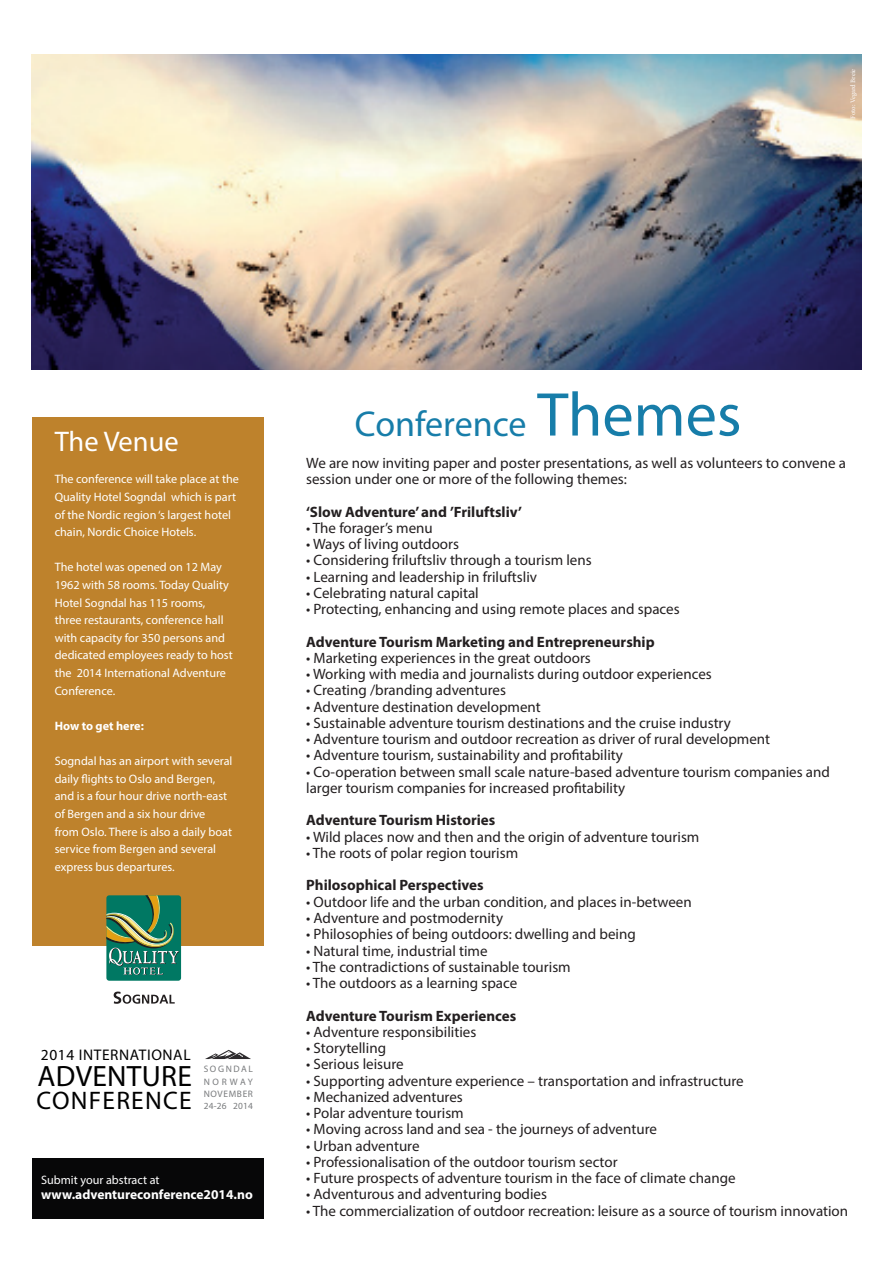
<style>
.page{position:relative;width:893px;height:1263px;background:#fff}
.page>*{position:absolute;margin:0;border:0;box-sizing:border-box;transform-origin:0 0}
.t1{font:36px "Myriad Pro";color:#177da9}
.t2{font:29.4px "Myriad Pro";letter-spacing:.01em;color:#000}
.t3{font:28.5px "Myriad Pro";color:#fff}
.t4{font:25.5px "Myriad Pro";letter-spacing:.05em;color:#000}
.t5{font:15.45px "Myriad Pro";letter-spacing:.04em;color:#000}
.t6{font:15px/16.2px "Myriad Pro";color:#231f20}
.t7{font:700 15px "Myriad Pro";color:#231f20}
.t8{font:700 13.5px "Myriad Pro";color:#fff}
.t9{font:12.15px/17.5px "Myriad Pro";color:#fff}
.t10{font:700 12.15px "Myriad Pro";color:#fff}
.t11{font:9.45px/12px "Myriad Pro";letter-spacing:.07em;color:#797b7d;text-align:justify}
.t12{font:6.75px "Minion Pro";letter-spacing:-.01em;color:#fff}
.s1{font-size:62.25px}
</style>
<div class="page">
<img style="left:32px;top:54px;width:829px;height:316px">
<div style="left:32px;top:418px;width:232px;height:528px;background:#be822c"></div>
<svg style="left:114px;top:991px;width:61px;height:13px"></svg>
<div style="left:106px;top:895px;width:75px;height:86px;background:#007863;border-radius:3px"></div>
<img style="left:106px;top:895px;width:73px;height:80px">
<div style="left:32px;top:1158px;width:232px;height:61px;background:#070708"></div>
<svg style="left:205px;top:1050px;width:46px;height:9px"></svg>
<p class="t12" style="left:849px;top:119px;width:51px;rotate:-90deg">Foto: Vegard Breie</p>
<p class="t3" style="left:55px;top:424px;width:125px">The Venue</p>
<p class="t9" style="left:55px;top:470px;width:186px">The conference will take place at the Quality Hotel Sogndal which is part of the Nordic region ‘s largest hotel chain, Nordic Choice Hotels.</p>
<p class="t9" style="left:55px;top:558px;width:180px">The hotel was opened on 12 May<br>1962 with 58 rooms. Today Quality<br>Hotel Sogndal has 115 rooms, three restaurants, conference hall with capacity for 350 persons and dedicated employees ready to host the 2014 International Adventure<br>Conference.</p>
<p class="t10" style="left:55px;top:718px;width:91px">How to get here:</p>
<p class="t9" style="left:55px;top:752px;width:179px">Sogndal has an airport with several daily flights to Oslo and Bergen, and is a four hour drive north-east of Bergen and a six hour drive from Oslo. There is also a daily boat service from Bergen and several express bus departures.</p>
<p class="t5" style="left:41px;top:1045px;width:151px">2014 INTERNATIONAL</p>
<p class="t4" style="left:37px;top:1085px;width:157px">CONFERENCE</p>
<p class="t2" style="left:38px;top:1058px;width:156px">ADVENTURE</p>
<p class="t11" style="left:204px;top:1063px;width:51px">SOGNDAL NORWAY NOVEMBER 24-26 2014</p>
<p class="t9" style="left:41px;top:1171px;width:120px">Submit your abstract at</p>
<p class="t8" style="left:41px;top:1186px;width:213px">www.adventureconference2014.no</p>
<p class="t1" style="left:355px;top:401px;width:388px">Conference <span class="s1">Themes</span></p>
<p class="t6" style="left:306px;top:454px;width:541px">We are now inviting paper and poster presentations, as well as volunteers to convene a session under one or more of the following themes:</p>
<p class="t7" style="left:306px;top:502px;width:217px">‘Slow Adventure’ and ’Friluftsliv’</p>
<p class="t6" style="left:306px;top:519px;width:128px">• The forager’s menu</p>
<p class="t6" style="left:306px;top:536px;width:154px">• Ways of living outdoors</p>
<p class="t6" style="left:306px;top:552px;width:287px">• Considering friluftsliv through a tourism lens</p>
<p class="t6" style="left:306px;top:568px;width:232px">• Learning and leadership in friluftsliv</p>
<p class="t6" style="left:306px;top:584px;width:174px">• Celebrating natural capital</p>
<p class="t6" style="left:306px;top:601px;width:375px">• Protecting, enhancing and using remote places and spaces</p>
<p class="t7" style="left:306px;top:632px;width:350px">Adventure Tourism Marketing and Entrepreneurship</p>
<p class="t6" style="left:306px;top:649px;width:286px">• Marketing experiences in the great outdoors</p>
<p class="t6" style="left:306px;top:666px;width:407px">• Working with media and journalists during outdoor experiences</p>
<p class="t6" style="left:306px;top:682px;width:201px">• Creating /branding adventures</p>
<p class="t6" style="left:306px;top:698px;width:236px">• Adventure destination development</p>
<p class="t6" style="left:306px;top:714px;width:426px">• Sustainable adventure tourism destinations and the cruise industry</p>
<p class="t6" style="left:306px;top:731px;width:465px">• Adventure tourism and outdoor recreation as driver of rural development</p>
<p class="t6" style="left:306px;top:747px;width:318px">• Adventure tourism, sustainability and profitability</p>
<p class="t6" style="left:306px;top:763px;width:525px">• Co-operation between small scale nature-based adventure tourism companies and larger tourism companies for increased profitability</p>
<p class="t7" style="left:306px;top:811px;width:191px">Adventure Tourism Histories</p>
<p class="t6" style="left:306px;top:828px;width:395px">• Wild places now and then and the origin of adventure tourism</p>
<p class="t6" style="left:306px;top:845px;width:214px">• The roots of polar region tourism</p>
<p class="t7" style="left:306px;top:876px;width:179px">Philosophical Perspectives</p>
<p class="t6" style="left:306px;top:893px;width:387px">• Outdoor life and the urban condition, and places in-between</p>
<p class="t6" style="left:306px;top:910px;width:198px">• Adventure and postmodernity</p>
<p class="t6" style="left:306px;top:926px;width:331px">• Philosophies of being outdoors: dwelling and being</p>
<p class="t6" style="left:306px;top:942px;width:183px">• Natural time, industrial time</p>
<p class="t6" style="left:306px;top:958px;width:266px">• The contradictions of sustainable tourism</p>
<p class="t6" style="left:306px;top:975px;width:213px">• The outdoors as a learning space</p>
<p class="t7" style="left:306px;top:1006px;width:212px">Adventure Tourism Experiences</p>
<p class="t6" style="left:306px;top:1023px;width:172px">• Adventure responsibilities</p>
<p class="t6" style="left:306px;top:1040px;width:81px">• Storytelling</p>
<p class="t6" style="left:306px;top:1056px;width:99px">• Serious leisure</p>
<p class="t6" style="left:306px;top:1072px;width:439px">• Supporting adventure experience – transportation and infrastructure</p>
<p class="t6" style="left:306px;top:1088px;width:158px">• Mechanized adventures</p>
<p class="t6" style="left:306px;top:1105px;width:159px">• Polar adventure tourism</p>
<p class="t6" style="left:306px;top:1121px;width:352px">• Moving across land and sea - the journeys of adventure</p>
<p class="t6" style="left:306px;top:1137px;width:115px">• Urban adventure</p>
<p class="t6" style="left:306px;top:1153px;width:313px">• Professionalisation of the outdoor tourism sector</p>
<p class="t6" style="left:306px;top:1170px;width:431px">• Future prospects of adventure tourism in the face of climate change</p>
<p class="t6" style="left:306px;top:1186px;width:242px">• Adventurous and adventuring bodies</p>
<p class="t6" style="left:306px;top:1202px;width:543px">• The commercialization of outdoor recreation: leisure as a source of tourism innovation</p>
</div>
